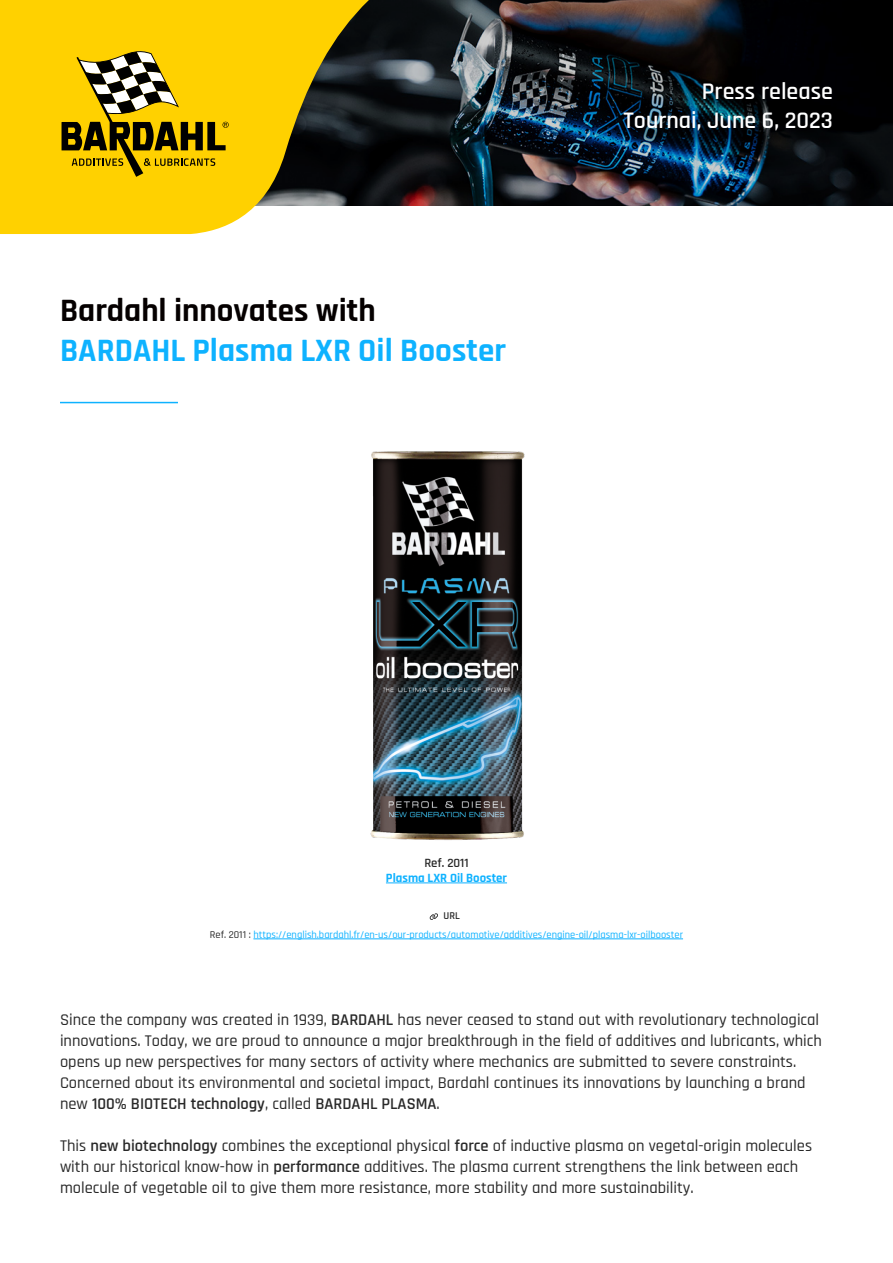
<style>
.page{position:relative;width:893px;height:1263px;background:#fff}
.page>*{position:absolute;margin:0;border:0;box-sizing:border-box;transform-origin:0 0}
.t1{font:700 33px "Rajdhani";color:#0eb2ff}
.t2{font:700 33px "Rajdhani";color:#050000}
.t3{font:600 24px/28.8px "Rajdhani";color:#fff;text-align:right}
.t4{font:500 16.5px/21px "Rajdhani";color:#282828}
.t5{font:700 12.75px "Rajdhani";color:#0eb2ff}
.t6{font:600 12.75px "Rajdhani";color:#282828}
.t7{font:500 10.5px "Rajdhani";color:#0eb2ff}
.t8{font:600 10.5px "Rajdhani";color:#282828}
.s1{color:#282828}
.s2{font-weight:600}
</style>
<div class="page">
<img style="left:369px;top:0;width:524px;height:205px">
<div style="left:627px;top:85px;width:223px;height:64px;background:#000;opacity:.75"></div>
<hr style="left:253px;top:938px;width:430px;height:1px;background:#0eb2ff">
<hr style="left:386px;top:882px;width:121px;height:1px;background:#0eb2ff">
<hr style="left:60px;top:402px;width:118px;height:1px;background:#0eb2ff">
<svg style="left:429px;top:913px;width:9px;height:7px"></svg>
<img style="left:370px;top:451px;width:155px;height:389px">
<svg style="left:0;top:0;width:369px;height:234px;background:#d2b015"></svg>
<svg style="left:62px;top:49px;width:167px;height:128px;background:#bc9d15"></svg>
<h1 class="t2" style="left:60px;top:291px;width:317px">Bardahl innovates with</h1>
<h1 class="t1" style="left:60px;top:330px;width:447px">BARDAHL Plasma LXR Oil Booster</h1>
<h2 class="t3" style="left:624px;top:78px;width:211px">Press release<br>Tournai, June 6, 2023</h2>
<p class="t6" style="left:424px;top:855px;width:46px">Ref. 2011</p>
<p class="t5" style="left:386px;top:870px;width:123px">Plasma LXR Oil Booster</p>
<p class="t8" style="left:444px;top:910px;width:18px">URL</p>
<p class="t7" style="left:210px;top:929px;width:475px"><span class="s1">Ref. 2011 :</span> https://english.bardahl.fr/en-us/our-products/automotive/additives/engine-oil/plasma-lxr-oilbooster</p>
<p class="t4" style="left:60px;top:1010px;width:763px">Since the company was created in 1939, <span class="s2">BARDAHL</span> has never ceased to stand out with revolutionary technological innovations. Today, we are proud to announce a major breakthrough in the field of additives and lubricants, which opens up new perspectives for many sectors of activity where mechanics are submitted to severe constraints.<br>Concerned about its environmental and societal impact, Bardahl continues its innovations by launching a brand new <span class="s2">100% BIOTECH technology</span>, called <span class="s2">BARDAHL PLASMA</span>.</p>
<p class="t4" style="left:60px;top:1136px;width:754px">This <span class="s2">new biotechnology</span> combines the exceptional physical <span class="s2">force</span> of inductive plasma on vegetal-origin molecules with our historical know-how in <span class="s2">performance</span> additives. The plasma current strengthens the link between each molecule of vegetable oil to give them more resistance, more stability and more sustainability.</p>
</div>
